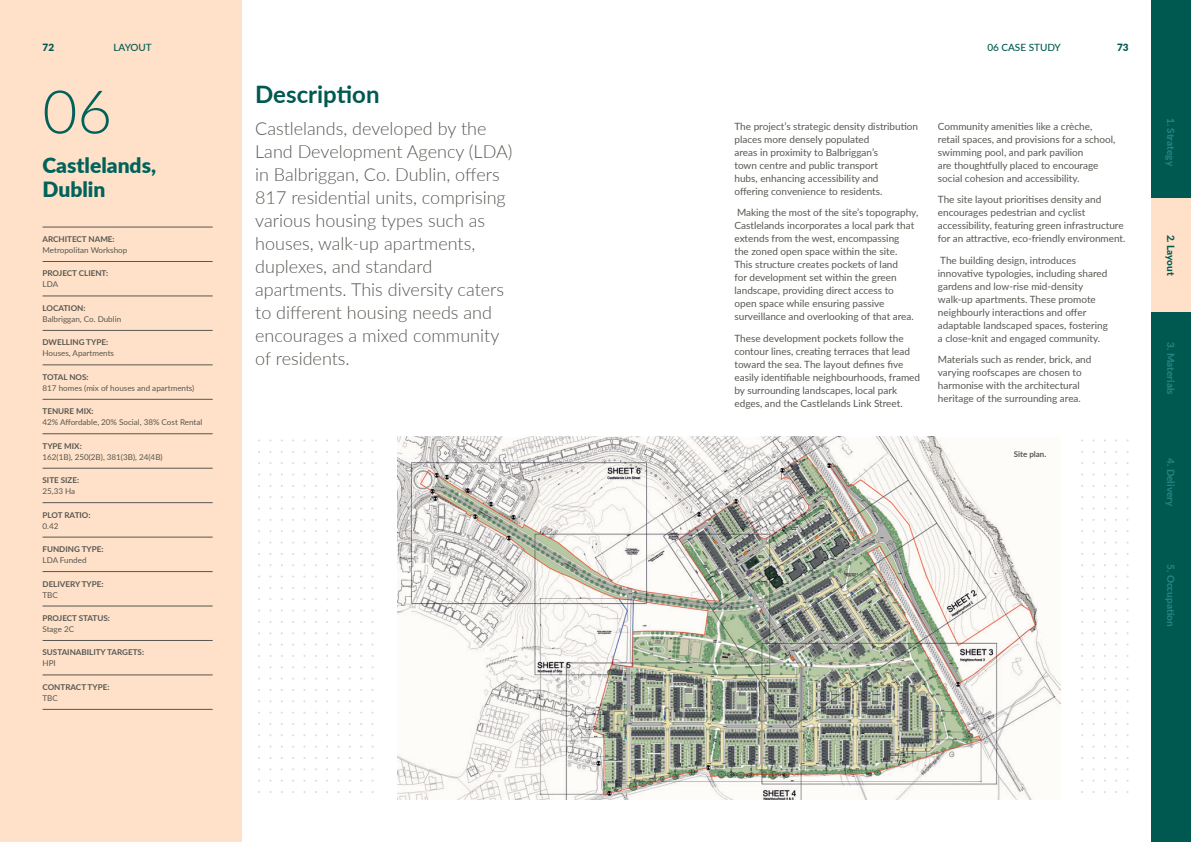
<style>
.page{position:relative;width:1191px;height:842px;background:#fff}
.page>*{position:absolute;margin:0;border:0;box-sizing:border-box;transform-origin:0 0}
.t1{font:300 60px "Lato";color:#00625b}
.t2{font:700 24px "Lato";color:#005951}
.t3{font:900 21px/24px "Lato";color:#00625b}
.t4{font:300 18px/23px "Lato";color:#585752}
.t5{font:10px/13px "Lato";color:#585752}
.t6{font:800 10px "Lato";color:#25827e}
.t7{font:500 10px "Lato";color:#005951}
.t8{font:800 10px "Lato";color:#005951}
.t9{font:900 10px "Lato";color:#005951}
.t10{font:8px "Lato";color:#585752}
.t11{font:700 8px "Lato";color:#585752}
</style>
<div class="page">
<div style="left:0;top:0;width:241px;height:842px;background:#fee1c8"></div>
<hr style="left:43px;top:227px;width:170px;height:1px;background:#585752">
<hr style="left:43px;top:261px;width:170px;height:1px;background:#585752">
<hr style="left:43px;top:296px;width:170px;height:1px;background:#585752">
<hr style="left:43px;top:330px;width:170px;height:1px;background:#585752">
<hr style="left:43px;top:365px;width:170px;height:1px;background:#585752">
<hr style="left:43px;top:399px;width:170px;height:1px;background:#585752">
<hr style="left:43px;top:433px;width:170px;height:1px;background:#585752">
<hr style="left:43px;top:468px;width:170px;height:1px;background:#585752">
<hr style="left:43px;top:502px;width:170px;height:1px;background:#585752">
<hr style="left:43px;top:537px;width:170px;height:1px;background:#585752">
<hr style="left:43px;top:571px;width:170px;height:1px;background:#585752">
<hr style="left:43px;top:606px;width:170px;height:1px;background:#585752">
<hr style="left:43px;top:640px;width:170px;height:1px;background:#585752">
<hr style="left:43px;top:675px;width:170px;height:1px;background:#585752">
<hr style="left:43px;top:709px;width:170px;height:1px;background:#585752">
<img style="left:397px;top:437px;width:663px;height:362px">
<div style="left:1151px;top:0;width:40px;height:842px;background:#005951"></div>
<div style="left:1151px;top:198px;width:40px;height:114px;background:#fee1c8"></div>
<p class="t9" style="left:43px;top:39px;width:13px">72</p>
<p class="t7" style="left:113px;top:40px;width:40px">LAYOUT</p>
<p class="t9" style="left:1117px;top:39px;width:13px">73</p>
<p class="t7" style="left:987px;top:40px;width:75px">06 CASE STUDY</p>
<h1 class="t1" style="left:43px;top:70px;width:71px">06</h1>
<h3 class="t3" style="left:43px;top:152px;width:115px">Castlelands,<br>Dublin</h3>
<p class="t11" style="left:43px;top:233px;width:74px">ARCHITECT NAME:</p>
<p class="t10" style="left:43px;top:244px;width:86px">Metropolitan Workshop</p>
<p class="t11" style="left:43px;top:268px;width:67px">PROJECT CLIENT:</p>
<p class="t10" style="left:43px;top:279px;width:17px">LDA</p>
<p class="t11" style="left:43px;top:302px;width:44px">LOCATION:</p>
<p class="t10" style="left:43px;top:313px;width:80px">Balbriggan, Co. Dublin</p>
<p class="t11" style="left:43px;top:337px;width:67px">DWELLING TYPE:</p>
<p class="t10" style="left:43px;top:348px;width:73px">Houses, Apartments</p>
<p class="t11" style="left:43px;top:371px;width:48px">TOTAL NOS:</p>
<p class="t10" style="left:43px;top:382px;width:153px">817 homes (mix of houses and apartments)</p>
<p class="t11" style="left:43px;top:405px;width:53px">TENURE MIX:</p>
<p class="t10" style="left:43px;top:417px;width:161px">42% Affordable, 20% Social, 38% Cost Rental</p>
<p class="t11" style="left:43px;top:440px;width:41px">TYPE MIX:</p>
<p class="t10" style="left:43px;top:451px;width:122px">162(1B), 250(2B), 381(3B), 24(4B)</p>
<p class="t11" style="left:43px;top:474px;width:38px">SITE SIZE:</p>
<p class="t10" style="left:43px;top:485px;width:34px">25,33 Ha</p>
<p class="t11" style="left:43px;top:509px;width:49px">PLOT RATIO:</p>
<p class="t10" style="left:43px;top:520px;width:17px">0.42</p>
<p class="t11" style="left:43px;top:543px;width:62px">FUNDING TYPE:</p>
<p class="t10" style="left:43px;top:554px;width:45px">LDA Funded</p>
<p class="t11" style="left:43px;top:578px;width:62px">DELIVERY TYPE:</p>
<p class="t10" style="left:43px;top:589px;width:17px">TBC</p>
<p class="t11" style="left:43px;top:612px;width:69px">PROJECT STATUS:</p>
<p class="t10" style="left:43px;top:623px;width:33px">Stage 2C</p>
<p class="t11" style="left:43px;top:647px;width:103px">SUSTAINABILITY TARGETS:</p>
<p class="t10" style="left:43px;top:658px;width:15px">HPI</p>
<p class="t11" style="left:43px;top:681px;width:68px">CONTRACT TYPE:</p>
<p class="t10" style="left:43px;top:692px;width:17px">TBC</p>
<h2 class="t2" style="left:255px;top:77px;width:126px">Description</h2>
<p class="t4" style="left:255px;top:116px;width:259px">Castlelands, developed by the<br>Land Development Agency (LDA) in Balbriggan, Co. Dublin, offers<br>817 residential units, comprising various housing types such as houses, walk-up apartments, duplexes, and standard apartments. This diversity caters to different housing needs and encourages a mixed community of residents.</p>
<p class="t5" style="left:734px;top:119px;width:185px">The project’s strategic density distribution places more densely populated<br>areas in proximity to Balbriggan’s<br>town centre and public transport<br>hubs, enhancing accessibility and<br>offering convenience to residents.</p>
<p class="t5" style="left:734px;top:206px;width:185px">Making the most of the site’s topography, Castlelands incorporates a local park that extends from the west, encompassing<br>the zoned open space within the site.<br>This structure creates pockets of land<br>for development set within the green landscape, providing direct access to open space while ensuring passive surveillance and overlooking of that area.</p>
<p class="t5" style="left:734px;top:331px;width:187px">These development pockets follow the contour lines, creating terraces that lead toward the sea. The layout defines five easily identifiable neighbourhoods, framed by surrounding landscapes, local park edges, and the Castlelands Link Street.</p>
<p class="t5" style="left:938px;top:119px;width:179px">Community amenities like a crèche, retail spaces, and provisions for a school, swimming pool, and park pavilion<br>are thoughtfully placed to encourage social cohesion and accessibility.</p>
<p class="t5" style="left:938px;top:193px;width:189px">The site layout prioritises density and encourages pedestrian and cyclist accessibility, featuring green infrastructure for an attractive, eco-friendly environment.</p>
<p class="t5" style="left:938px;top:253px;width:172px">The building design, introduces innovative typologies, including shared gardens and low-rise mid-density walk-up apartments. These promote neighbourly interactions and offer adaptable landscaped spaces, fostering a close-knit and engaged community.</p>
<p class="t5" style="left:938px;top:353px;width:155px">Materials such as render, brick, and varying roofscapes are chosen to harmonise with the architectural heritage of the surrounding area.</p>
<p class="t11" style="left:1013px;top:448px;width:34px">Site plan.</p>
<p class="t6" style="left:1178px;top:118px;width:50px;rotate:90deg">1. Strategy</p>
<p class="t8" style="left:1178px;top:235px;width:43px;rotate:90deg">2. Layout</p>
<p class="t6" style="left:1178px;top:342px;width:54px;rotate:90deg">3. Materials</p>
<p class="t6" style="left:1178px;top:458px;width:50px;rotate:90deg">4. Delivery</p>
<p class="t6" style="left:1178px;top:564px;width:64px;rotate:90deg">5. Occupation</p>
</div>
